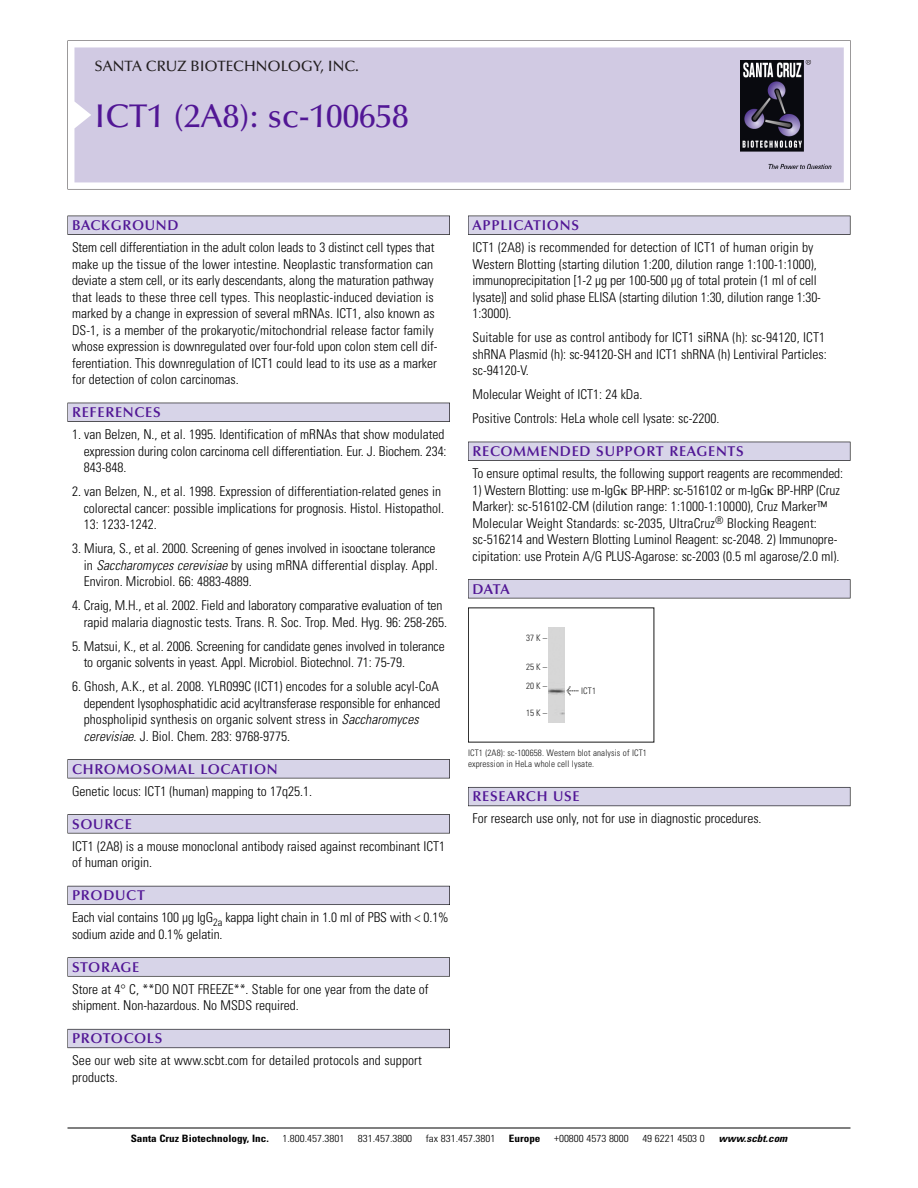
<style>
.page{position:relative;width:918px;height:1188px;background:#fff}
.page>*{position:absolute;margin:0;border:0;box-sizing:border-box;transform-origin:0 0}
.t1{font:500 33px "Optima";color:#511695}
.t2{font:500 15px "Optima";color:#231f20}
.t3{font:600 14.25px "Optima";letter-spacing:.05em;color:#511695}
.t4{font:300 condensed 13.5px/16.5px "Univers";color:#000}
.t5{font:300 condensed 10.2px "Univers";color:#000;scale:1.1 1}
.t6{font:700 condensed 10.2px "Univers";color:#000;scale:1.1 1}
.t7{font:italic 700 condensed 10.2px "Univers";color:#000;scale:1.1 1}
.t8{font:300 condensed 9px/10.5px "Univers";letter-spacing:.015em;color:#191919}
.s1{font-style:italic}
.s2{font-family:"Meta Plus";font-weight:400;font-stretch:normal;font-size:10.5px}
</style>
<div class="page">
<svg style="left:74px;top:41px;width:777px;height:148px"></svg>
<div style="left:74px;top:47px;width:770px;height:135px;background:#d1cae3"></div>
<img style="left:741px;top:60px;width:90px;height:108px">
<div style="left:68px;top:216px;width:382px;height:19px;background:#535256"></div>
<div style="left:68px;top:216px;width:381px;height:18px;background:#d7d4e8"></div>
<div style="left:68px;top:403px;width:382px;height:19px;background:#525156"></div>
<div style="left:68px;top:403px;width:381px;height:18px;background:#d7d4e8"></div>
<div style="left:68px;top:759px;width:382px;height:19px;background:#545357"></div>
<div style="left:68px;top:760px;width:381px;height:18px;background:#d7d4e8"></div>
<div style="left:68px;top:814px;width:382px;height:19px;background:#575659"></div>
<div style="left:68px;top:815px;width:381px;height:18px;background:#d7d4e8"></div>
<div style="left:68px;top:886px;width:382px;height:19px;background:#595860"></div>
<div style="left:68px;top:886px;width:381px;height:18px;background:#d7d4e8"></div>
<svg style="left:68px;top:957px;width:382px;height:20px"></svg>
<div style="left:68px;top:958px;width:381px;height:18px;background:#d7d4e8"></div>
<div style="left:68px;top:1029px;width:382px;height:19px;background:#686770"></div>
<div style="left:68px;top:1030px;width:381px;height:18px;background:#d7d4e8"></div>
<div style="left:468px;top:216px;width:382px;height:19px;background:#535256"></div>
<div style="left:468px;top:216px;width:382px;height:18px;background:#d7d4e8"></div>
<div style="left:468px;top:442px;width:382px;height:19px;background:#525156"></div>
<div style="left:468px;top:442px;width:382px;height:18px;background:#d7d4e8"></div>
<div style="left:468px;top:579px;width:382px;height:19px;background:#545357"></div>
<div style="left:468px;top:580px;width:382px;height:18px;background:#d7d4e8"></div>
<div style="left:468px;top:787px;width:382px;height:19px;background:#5e5d65"></div>
<div style="left:468px;top:788px;width:382px;height:18px;background:#d7d4e8"></div>
<hr style="left:68px;top:1128px;width:782px;height:1px;background:#000">
<img style="left:548px;top:627px;width:16px;height:95px">
<p class="t2" style="left:94px;top:60px;width:266px">SANTA CRUZ BIOTECHNOLOGY, INC.</p>
<p class="t1" style="left:94px;top:102px;width:316px">ICT1 (2A8): sc-100658</p>
<p class="t3" style="left:72px;top:219px;width:108px">BACKGROUND</p>
<p class="t4" style="left:72px;top:240px;width:367px">Stem cell differentiation in the adult colon leads to 3 distinct cell types that make up the tissue of the lower intestine. Neoplastic transformation can deviate a stem cell, or its early descendants, along the maturation pathway that leads to these three cell types. This neoplastic-induced deviation is marked by a change in expression of several mRNAs. ICT1, also known as DS-1, is a member of the prokaryotic/mitochondrial release factor family whose expression is downregulated over four-fold upon colon stem cell dif&shy;ferentiation. This downregulation of ICT1 could lead to its use as a marker for detection of colon carcinomas.</p>
<p class="t3" style="left:72px;top:406px;width:90px">REFERENCES</p>
<p class="t4" style="left:84px;top:427px;width:364px;text-indent:-12px">1. van Belzen, N., et al. 1995. Identification of mRNAs that show modulated expression during colon carcinoma cell differentiation. Eur. J. Biochem. 234:<br>843-848.</p>
<p class="t4" style="left:84px;top:484px;width:362px;text-indent:-12px">2. van Belzen, N., et al. 1998. Expression of differentiation-related genes in colorectal cancer: possible implications for prognosis. Histol. Histopathol.<br>13: 1233-1242.</p>
<p class="t4" style="left:84px;top:541px;width:355px;text-indent:-12px">3. Miura, S., et al. 2000. Screening of genes involved in isooctane tolerance in <span class="s1">Saccharomyces cerevisiae</span>by using mRNA differential display. Appl.<br>Environ. Microbiol. 66: 4883-4889.</p>
<p class="t4" style="left:84px;top:598px;width:365px;text-indent:-12px">4. Craig, M.H., et al. 2002. Field and laboratory comparative evaluation of ten rapid malaria diagnostic tests. Trans. R. Soc. Trop. Med. Hyg. 96: 258-265.</p>
<p class="t4" style="left:84px;top:639px;width:363px;text-indent:-12px">5. Matsui, K., et al. 2006. Screening for candidate genes involved in tolerance to organic solvents in yeast. Appl. Microbiol. Biotechnol. 71: 75-79.</p>
<p class="t4" style="left:84px;top:679px;width:358px;text-indent:-12px">6. Ghosh, A.K., et al. 2008. YLR099C (ICT1) encodes for a soluble acyl-CoA dependent lysophosphatidic acid acyltransferase responsible for enhanced phospholipid synthesis on organic solvent stress in <span class="s1">Saccharomyces cerevisiae</span>. J. Biol. Chem. 283: 9768-9775.</p>
<p class="t3" style="left:72px;top:763px;width:207px">CHROMOSOMAL LOCATION</p>
<p class="t4" style="left:72px;top:784px;width:242px">Genetic locus: ICT1 (human) mapping to 17q25.1.</p>
<p class="t3" style="left:72px;top:818px;width:61px">SOURCE</p>
<p class="t4" style="left:72px;top:839px;width:375px">ICT1 (2A8) is a mouse monoclonal antibody raised against recombinant ICT1 of human origin.</p>
<p class="t3" style="left:72px;top:889px;width:74px">PRODUCT</p>
<p class="t4" style="left:72px;top:911px;width:378px">Each vial contains 100 µg IgG<sub>2a</sub> kappa light chain in 1.0 ml of PBS with &lt; 0.1% sodium azide and 0.1% gelatin.</p>
<p class="t3" style="left:72px;top:961px;width:69px">STORAGE</p>
<p class="t4" style="left:72px;top:982px;width:358px">Store at 4° C, **DO NOT FREEZE**. Stable for one year from the date of shipment. Non-hazardous. No MSDS required.</p>
<p class="t3" style="left:72px;top:1033px;width:92px">PROTOCOLS</p>
<p class="t4" style="left:72px;top:1054px;width:351px">See our web site at www.scbt.com for detailed protocols and support products.</p>
<p class="t3" style="left:473px;top:219px;width:108px">APPLICATIONS</p>
<p class="t4" style="left:473px;top:240px;width:350px">ICT1 (2A8) is recommended for detection of ICT1 of human origin by Western Blotting (starting dilution 1:200, dilution range 1:100-1:1000), immunoprecipitation [1-2 µg per 100-500 µg of total protein (1 ml of cell lysate)] and solid phase ELISA (starting dilution 1:30, dilution range 1:30- 1:3000).</p>
<p class="t4" style="left:473px;top:330px;width:356px;text-align:justify">Suitable for use as control antibody for ICT1 siRNA (h): sc-94120, ICT1 shRNA Plasmid (h): sc-94120-SH and ICT1 shRNA (h) Lentiviral Particles: sc-94120-V.</p>
<p class="t4" style="left:473px;top:387px;width:171px">Molecular Weight of ICT1: 24 kDa.</p>
<p class="t4" style="left:473px;top:411px;width:248px">Positive Controls: HeLa whole cell lysate: sc-2200.</p>
<p class="t3" style="left:473px;top:445px;width:273px">RECOMMENDED SUPPORT REAGENTS</p>
<p class="t4" style="left:473px;top:466px;width:372px">To ensure optimal results, the following support reagents are recommended:</p>
<p class="t4" style="left:473px;top:483px;width:369px">1) Western Blotting: use m-IgG BP-HRP: sc-516102 or m-IgG BP-HRP (Cruz Marker): sc-516102-CM (dilution range: 1:1000-1:10000), Cruz Marker™ Molecular Weight Standards: sc-2035, UltraCruz<sup>®</sup> Blocking Reagent: sc-516214 and Western Blotting Luminol Reagent: sc-2048. 2) Immunopre&shy;cipitation: use Protein A/G PLUS-Agarose: sc-2003 (0.5 ml agarose/2.0 ml).</p>
<p class="t3" style="left:473px;top:583px;width:39px">DATA</p>
<p class="t8" style="left:526px;top:634px;width:22px">37 K –</p>
<p class="t8" style="left:526px;top:658px;width:22px;line-height:18.6px">25 K –<br>20 K –</p>
<p class="t8" style="left:526px;top:708px;width:22px">15 K –</p>
<p class="t8" style="left:567px;top:687px;width:31px"><span class="s2">&lt;</span> ICT1</p>
<p class="t8" style="left:468px;top:749px;width:180px">ICT1 (2A8): sc-100658. Western blot analysis of ICT1 expression in HeLa whole cell lysate.</p>
<p class="t3" style="left:473px;top:791px;width:109px">RESEARCH USE</p>
<p class="t4" style="left:473px;top:812px;width:291px">For research use only, not for use in diagnostic procedures.</p>
<p class="t6" style="left:131px;top:1135px;width:127px">Santa Cruz Biotechnology, Inc.</p>
<p class="t5" style="left:282px;top:1135px;width:58px">1.800.457.3801</p>
<p class="t5" style="left:358px;top:1135px;width:51px">831.457.3800</p>
<p class="t5" style="left:426px;top:1135px;width:65px">fax 831.457.3801</p>
<p class="t6" style="left:509px;top:1135px;width:30px">Europe</p>
<p class="t5" style="left:554px;top:1135px;width:69px">+00800 4573 8000</p>
<p class="t5" style="left:642px;top:1135px;width:58px">49 6221 4503 0</p>
<p class="t7" style="left:719px;top:1135px;width:66px">www.scbt.com</p>
</div>
